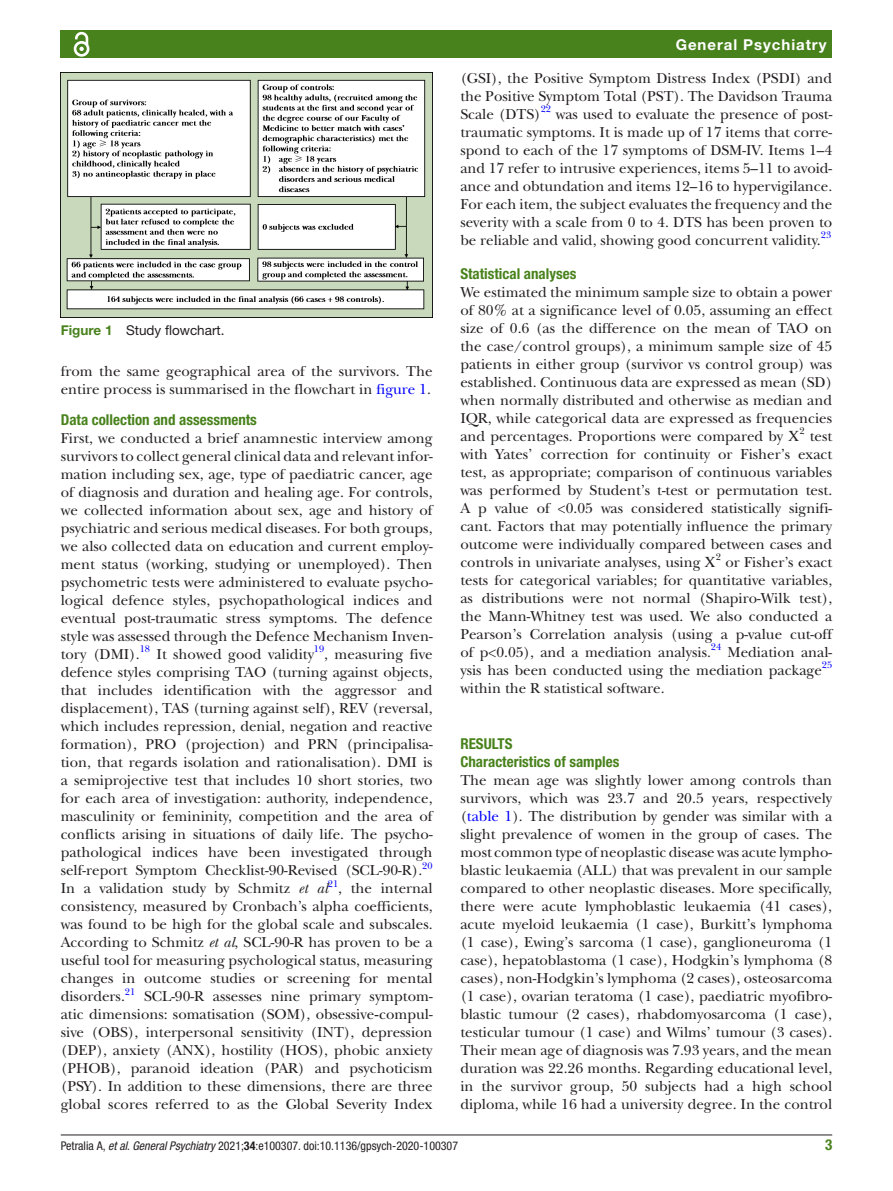
<style>
.page{position:relative;width:893px;height:1191px;background:#fff}
.page>*{position:absolute;margin:0;border:0;box-sizing:border-box;transform-origin:0 0}
.t1{font:15px/18px "New Baskerville";color:#231f20;text-align:justify}
.t2{font:700 condensed 15px/18px "Helvetica Neue LT Std";color:#48821c}
.t3{font:700 15px "Helvetica Neue LT Std";letter-spacing:.065em;color:#fff}
.t4{font:13.5px "Helvetica Neue LT Std";color:#231f20}
.t5{font:condensed 12px "Helvetica Neue LT Std";color:#231f20}
.t6{font:9.9px "New Baskerville";color:#00f}
.t7{font:9.9px "New Baskerville";color:#231f20}
.s1{font-weight:700;color:#48821c}
.s2{color:#00f}
.s3{font-style:italic}
.s4{font-family:"Times New Roman"}
.s5{font-weight:700}
</style>
<div class="page">
<hr style="left:61px;top:1134px;width:771px;height:1px;background:#231f20">
<div style="left:61px;top:31px;width:771px;height:27px;background:#48821c"></div>
<svg style="left:73px;top:31px;width:17px;height:26px"></svg>
<img style="left:61px;top:73px;width:372px;height:244px">
<p class="t3" style="left:676px;top:35px;width:152px">General Psychiatry</p>
<p class="t4" style="left:61px;top:322px;width:165px"><span class="s1">Figure 1</span> Study flowchart.</p>
<p class="t1" style="left:61px;top:362px;width:373px">from the same geographical area of the survivors. The entire process is summarised in the flowchart in <span class="s2">figure 1</span>.</p>
<p class="t2" style="left:61px;top:410px;width:198px">Data collection and assessments</p>
<p class="t1" style="left:61px;top:429px;width:373px">First, we conducted a brief anamnestic interview among survivors to collect general clinical data and relevant infor&shy;mation including sex, age, type of paediatric cancer, age of diagnosis and duration and healing age. For controls, we collected information about sex, age and history of psychiatric and serious medical diseases. For both groups, we also collected data on education and current employ&shy;ment status (working, studying or unemployed). Then psychometric tests were administered to evaluate psycho&shy;logical defence styles, psychopathological indices and eventual post-traumatic stress symptoms. The defence style was assessed through the Defence Mechanism Inven&shy;tory (DMI).</p>
<p class="t6" style="left:140px;top:643px;width:12px">18</p>
<p class="t1" style="left:157px;top:645px;width:159px">It showed good validity</p>
<p class="t6" style="left:314px;top:643px;width:12px">19</p>
<p class="t1" style="left:61px;top:645px;width:373px;text-indent:264px">, measuring five defence styles comprising TAO (turning against objects, that includes identification with the aggressor and displacement), TAS (turning against self), REV (reversal, which includes repression, denial, negation and reactive formation), PRO (projection) and PRN (principalisa&shy;tion, that regards isolation and rationalisation). DMI is a semiprojective test that includes 10 short stories, two for each area of investigation: authority, independence, masculinity or femininity, competition and the area of conflicts arising in situations of daily life. The psycho&shy;pathological indices have been investigated through self-report Symptom Checklist-90-Revised (SCL-90-R).<sup>20<br></sup>In a validation study by Schmitz <span class="s3">et al</span></p>
<p class="t6" style="left:328px;top:877px;width:12px">21</p>
<p class="t1" style="left:61px;top:879px;width:373px;text-indent:278px">, the internal consistency, measured by Cronbach’s alpha coefficients, was found to be high for the global scale and subscales.<br>According to Schmitz <span class="s3">et al</span>, SCL-90-R has proven to be a useful tool for measuring psychological status, measuring changes in outcome studies or screening for mental disorders.</p>
<p class="t6" style="left:125px;top:985px;width:12px">21</p>
<p class="t1" style="left:61px;top:987px;width:373px;text-indent:83px">SCL-90-R assesses nine primary symptom&shy;atic dimensions: somatisation (SOM), obsessive<span class="s4">‐</span>compul&shy;sive (OBS), interpersonal sensitivity (INT), depression (DEP), anxiety (ANX), hostility (HOS), phobic anxiety (PHOB), paranoid ideation (PAR) and psychoticism (PSY). In addition to these dimensions, there are three global scores referred to as the Global Severity Index</p>
<p class="t1" style="left:460px;top:69px;width:373px">(GSI), the Positive Symptom Distress Index (PSDI) and the Positive Symptom Total (PST). The Davidson Trauma Scale (DTS)<sup>22</sup> was used to evaluate the presence of post&shy;traumatic symptoms. It is made up of 17 items that corre&shy;spond to each of the 17 symptoms of DSM-IV. Items 1–4 and 17 refer to intrusive experiences, items 5–11 to avoid&shy;ance and obtundation and items 12–16 to hypervigilance.<br>For each item, the subject evaluates the frequency and the severity with a scale from 0 to 4. DTS has been proven to be reliable and valid, showing good concurrent validity.</p>
<p class="t6" style="left:821px;top:229px;width:12px">23</p>
<p class="t2" style="left:460px;top:264px;width:117px">Statistical analyses</p>
<p class="t1" style="left:460px;top:283px;width:373px">We estimated the minimum sample size to obtain a power of 80% at a significance level of 0.05, assuming an effect size of 0.6 (as the difference on the mean of TAO on the case/control groups), a minimum sample size of 45 patients in either group (survivor vs control group) was established. Continuous data are expressed as mean (SD) when normally distributed and otherwise as median and IQR, while categorical data are expressed as frequencies and percentages. Proportions were compared by <sup>2</sup> test with Yates’ correction for continuity or Fisher’s exact test, as appropriate; comparison of continuous variables was performed by Student’s t-test or permutation test.<br>A p value of &lt;0.05 was considered statistically signifi&shy;cant. Factors that may potentially influence the primary outcome were individually compared between cases and controls in univariate analyses, using</p>
<p class="t7" style="left:716px;top:551px;width:7px">2</p>
<p class="t1" style="left:460px;top:553px;width:373px;text-indent:265px">or Fisher’s exact tests for categorical variables; for quantitative variables, as distributions were not normal (Shapiro-Wilk test), the Mann-Whitney test was used. We also conducted a Pearson’s Correlation analysis (using a p-value cut-off of p&lt;0.05), and a mediation analysis.</p>
<p class="t6" style="left:711px;top:641px;width:12px">24</p>
<p class="t1" style="left:460px;top:643px;width:373px;text-indent:267px">Mediation anal&shy;ysis has been conducted using the mediation package</p>
<p class="t6" style="left:822px;top:659px;width:12px">25</p>
<p class="t1" style="left:460px;top:679px;width:206px">within the R statistical software.</p>
<p class="t2" style="left:460px;top:734px;width:160px">RESULTS<br>Characteristics of samples</p>
<p class="t1" style="left:460px;top:771px;width:373px">The mean age was slightly lower among controls than survivors, which was 23.7 and 20.5 years, respectively (<span class="s2">table 1</span>). The distribution by gender was similar with a slight prevalence of women in the group of cases. The most common type of neoplastic disease was acute lympho&shy;blastic leukaemia (ALL) that was prevalent in our sample compared to other neoplastic diseases. More specifically, there were acute lymphoblastic leukaemia (41 cases), acute myeloid leukaemia (1 case), Burkitt’s lymphoma (1 case), Ewing’s sarcoma (1 case), ganglioneuroma (1 case), hepatoblastoma (1 case), Hodgkin’s lymphoma (8 cases), non-Hodgkin’s lymphoma (2 cases), osteosarcoma (1 case), ovarian teratoma (1 case), paediatric myofibro&shy;blastic tumour (2 cases), rhabdomyosarcoma (1 case), testicular tumour (1 case) and Wilms’ tumour (3 cases).<br>Their mean age of diagnosis was 7.93 years, and the mean duration was 22.26 months. Regarding educational level, in the survivor group, 50 subjects had a high school diploma, while 16 had a university degree. In the control</p>
<p class="t5" style="left:61px;top:1138px;width:399px">Petralia A, <span class="s3">et al</span>. <span class="s3">General Psychiatry</span> 2021;<span class="s5">34</span>:e100307. doi:10.1136/gpsych-2020-100307</p>
<p class="t2" style="left:825px;top:1135px;width:9px">3</p>
</div>
